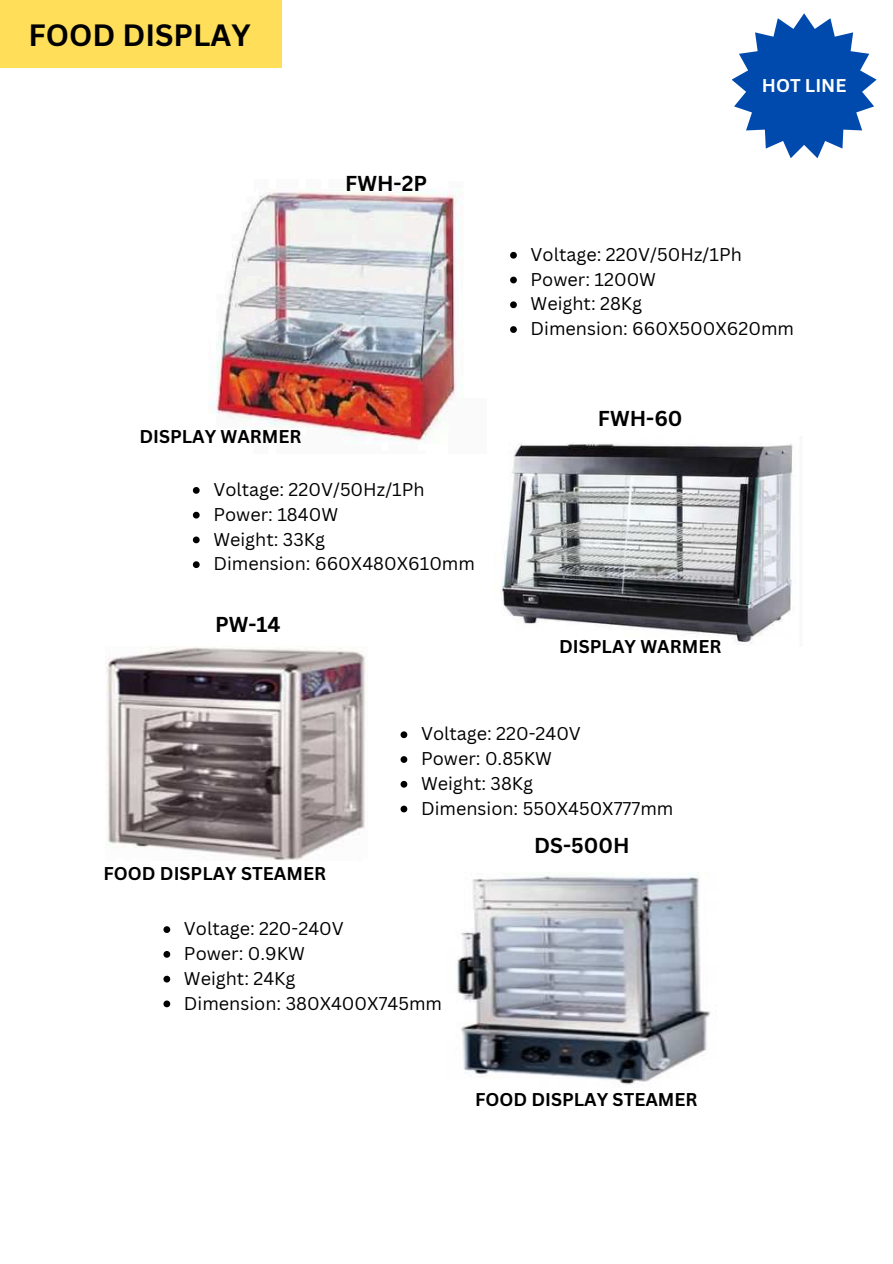
<style>
.page{position:relative;width:893px;height:1264px;background:#fff}
.page>*{position:absolute;margin:0;border:0;box-sizing:border-box;transform-origin:0 0}
.t1{font:700 30px "Canva Sans";color:#000}
.t2{font:700 21px "Canva Sans";color:#000}
.t3{font:18px/24.8px "Canva Sans";color:#000}
.t4{font:700 18px "Canva Sans";color:#000}
.t5{font:700 18px "Canva Sans";color:#fff}
</style>
<div class="page">
<img style="left:209px;top:189px;width:251px;height:255px">
<img style="left:501px;top:442px;width:292px;height:203px">
<img style="left:105px;top:646px;width:261px;height:214px">
<img style="left:457px;top:872px;width:254px;height:213px">
<svg style="left:510px;top:252px;width:7px;height:7px"></svg>
<svg style="left:510px;top:277px;width:7px;height:6px"></svg>
<svg style="left:510px;top:301px;width:7px;height:7px"></svg>
<svg style="left:510px;top:326px;width:7px;height:7px"></svg>
<svg style="left:193px;top:487px;width:7px;height:7px"></svg>
<svg style="left:193px;top:512px;width:7px;height:6px"></svg>
<svg style="left:193px;top:536px;width:7px;height:7px"></svg>
<svg style="left:193px;top:561px;width:7px;height:7px"></svg>
<svg style="left:400px;top:731px;width:7px;height:7px"></svg>
<svg style="left:400px;top:756px;width:7px;height:7px"></svg>
<svg style="left:400px;top:781px;width:7px;height:6px"></svg>
<svg style="left:400px;top:805px;width:7px;height:7px"></svg>
<svg style="left:163px;top:926px;width:7px;height:7px"></svg>
<svg style="left:163px;top:951px;width:7px;height:6px"></svg>
<svg style="left:163px;top:975px;width:7px;height:7px"></svg>
<svg style="left:163px;top:1000px;width:7px;height:7px"></svg>
<svg style="left:732px;top:13px;width:144px;height:145px"></svg>
<div style="left:0;top:0;width:281px;height:67px;background:#ffde59"></div>
<h1 class="t1" style="left:29px;top:17px;width:223px">FOOD DISPLAY</h1>
<p class="t2" style="left:345px;top:171px;width:83px">FWH-2P</p>
<p class="t4" style="left:139px;top:425px;width:164px">DISPLAY WARMER</p>
<p class="t3" style="left:213px;top:477px;width:263px">Voltage: 220V/50Hz/1Ph<br>Power: 1840W<br>Weight: 33Kg<br>Dimension: 660X480X610mm</p>
<p class="t2" style="left:215px;top:612px;width:67px">PW-14</p>
<p class="t5" style="left:761px;top:75px;width:86px">HOT LINE</p>
<p class="t3" style="left:530px;top:242px;width:265px">Voltage: 220V/50Hz/1Ph<br>Power: 1200W<br>Weight: 28Kg<br>Dimension: 660X500X620mm</p>
<p class="t2" style="left:598px;top:406px;width:86px">FWH-60</p>
<p class="t4" style="left:559px;top:636px;width:164px">DISPLAY WARMER</p>
<p class="t4" style="left:103px;top:862px;width:224px">FOOD DISPLAY STEAMER</p>
<p class="t3" style="left:421px;top:721px;width:254px">Voltage: 220-240V<br>Power: 0.85KW<br>Weight: 38Kg<br>Dimension: 550X450X777mm</p>
<p class="t2" style="left:534px;top:832px;width:97px">DS-500H</p>
<p class="t3" style="left:184px;top:916px;width:260px">Voltage: 220-240V<br>Power: 0.9KW<br>Weight: 24Kg<br>Dimension: 380X400X745mm</p>
<p class="t4" style="left:475px;top:1089px;width:224px">FOOD DISPLAY STEAMER</p>
</div>
